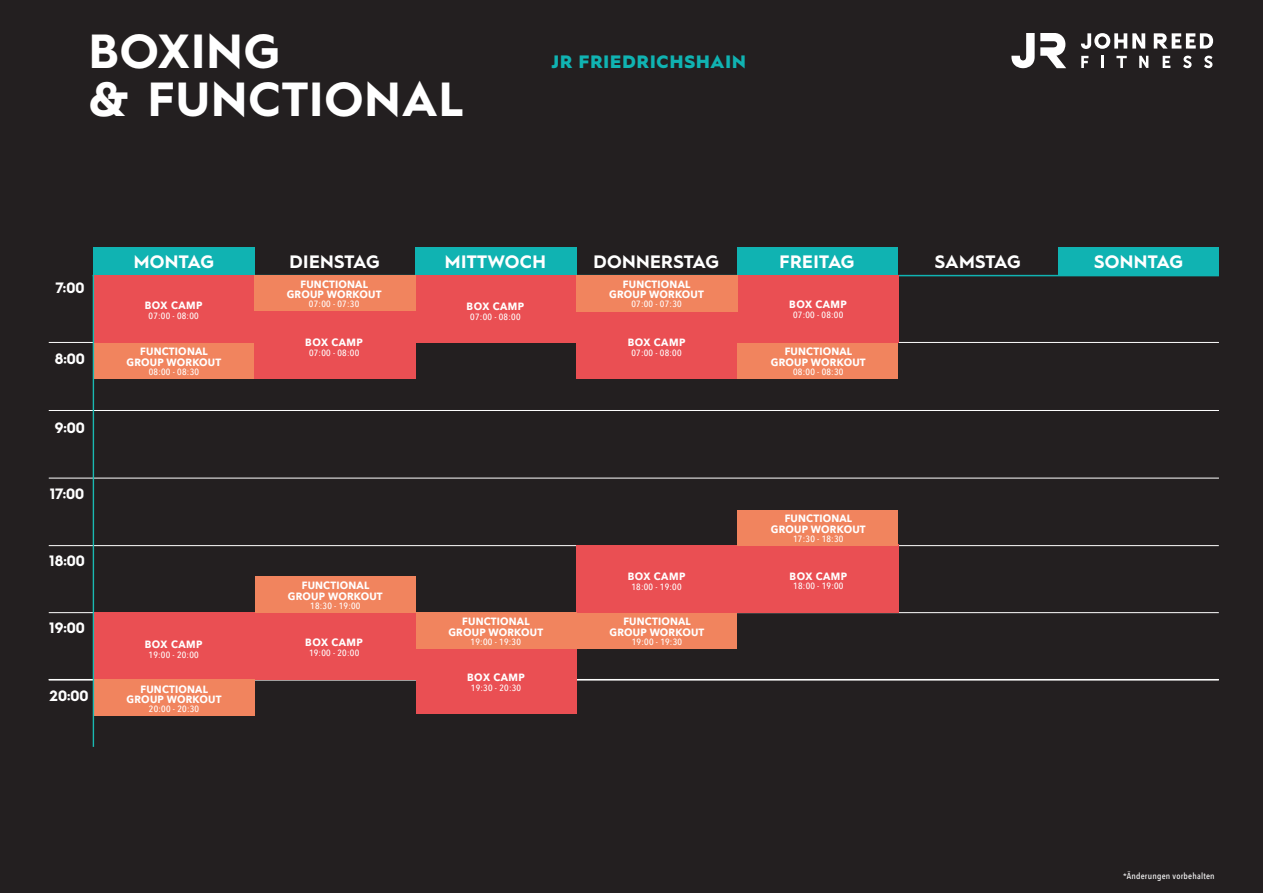
<style>
.page{position:relative;width:1263px;height:893px;background:#231f20}
.page>*{position:absolute;margin:0;border:0;box-sizing:border-box;transform-origin:0 0}
.t1{font:700 48px "Hurme Geometric Sans 1";letter-spacing:.02em;color:#fff}
.t2{font:700 18px "Hurme Geometric Sans 1";letter-spacing:.02em;color:#fff}
.t3{font:900 18px "Hurme Geometric Sans 1";letter-spacing:.055em;color:#10b3b2}
.t4{font:700 18px "Hurme Geometric Sans 1";letter-spacing:-.005em;color:#fff}
.t5{font:700 15px "Hurme Geometric Sans 1";color:#fff}
.t6{font:700 10.5px "Avenir Next";letter-spacing:.02em;color:#fff;scale:.95 1}
.t7{font:500 9px "Avenir Next Condensed";letter-spacing:.025em;color:#fff;scale:1.05 1}
.t8{font:500 8.7px "Avenir Next Condensed";letter-spacing:.025em;color:#fff;scale:1.05 1}
.s1{font-family:"Avenir Next";font-weight:400;font-size:8.25px}
</style>
<div class="page">
<hr style="left:49px;top:410px;width:1170px;height:1px;background:#fff">
<hr style="left:49px;top:342px;width:1170px;height:1px;background:#fff">
<hr style="left:49px;top:478px;width:1170px;height:1px;background:#fff">
<hr style="left:49px;top:545px;width:1170px;height:1px;background:#fff">
<hr style="left:49px;top:612px;width:1170px;height:1px;background:#fff">
<hr style="left:49px;top:679px;width:1170px;height:1px;background:#fff">
<hr style="left:49px;top:680px;width:1170px;height:1px;background:#fff">
<div style="left:93px;top:247px;width:161px;height:28px;background:#10b3b2"></div>
<div style="left:415px;top:247px;width:161px;height:29px;background:#10b3b2"></div>
<div style="left:737px;top:247px;width:160px;height:29px;background:#10b3b2"></div>
<div style="left:1058px;top:247px;width:161px;height:29px;background:#10b3b2"></div>
<hr style="left:93px;top:275px;width:1126px;height:1px;background:#10b3b2">
<div style="left:93px;top:276px;width:161px;height:67px;background:#ea4f53"></div>
<div style="left:93px;top:612px;width:161px;height:69px;background:#ea4f53"></div>
<div style="left:415px;top:275px;width:161px;height:68px;background:#ea4f53"></div>
<div style="left:738px;top:275px;width:160px;height:68px;background:#ea4f53"></div>
<div style="left:254px;top:311px;width:161px;height:67px;background:#ea4f53"></div>
<div style="left:576px;top:311px;width:162px;height:67px;background:#ea4f53"></div>
<div style="left:254px;top:612px;width:162px;height:68px;background:#ea4f53"></div>
<div style="left:738px;top:545px;width:161px;height:68px;background:#ea4f53"></div>
<div style="left:416px;top:646px;width:160px;height:68px;background:#ea4f53"></div>
<div style="left:576px;top:545px;width:162px;height:68px;background:#ea4f53"></div>
<div style="left:93px;top:343px;width:161px;height:35px;background:#f1845e"></div>
<div style="left:738px;top:343px;width:160px;height:35px;background:#f1845e"></div>
<svg style="left:1011px;top:33px;width:55px;height:35px"></svg>
<svg style="left:1116px;top:56px;width:11px;height:12px"></svg>
<svg style="left:1081px;top:56px;width:7px;height:12px"></svg>
<svg style="left:1101px;top:56px;width:2px;height:12px"></svg>
<svg style="left:1139px;top:56px;width:9px;height:12px"></svg>
<svg style="left:1183px;top:56px;width:8px;height:12px"></svg>
<svg style="left:1204px;top:56px;width:8px;height:12px"></svg>
<svg style="left:1081px;top:33px;width:64px;height:16px"></svg>
<svg style="left:1163px;top:56px;width:7px;height:12px"></svg>
<svg style="left:1154px;top:33px;width:59px;height:16px"></svg>
<div style="left:254px;top:276px;width:161px;height:35px;background:#f1845e"></div>
<div style="left:576px;top:275px;width:162px;height:36px;background:#f1845e"></div>
<div style="left:738px;top:510px;width:160px;height:35px;background:#f1845e"></div>
<div style="left:576px;top:613px;width:161px;height:35px;background:#f1845e"></div>
<div style="left:416px;top:612px;width:160px;height:36px;background:#f1845e"></div>
<div style="left:255px;top:576px;width:161px;height:36px;background:#f1845e"></div>
<div style="left:94px;top:680px;width:161px;height:36px;background:#f1845e"></div>
<hr style="left:93px;top:275px;width:1px;height:472px;background:#19b9b2">
<p class="t1" style="left:89px;top:17px;width:192px">BOXING</p>
<p class="t1" style="left:89px;top:65px;width:377px">&amp; FUNCTIONAL</p>
<p class="t3" style="left:552px;top:49px;width:195px">JR FRIEDRICHSHAIN</p>
<p class="t5" style="left:55px;top:277px;width:30px">7:00</p>
<p class="t5" style="left:55px;top:348px;width:32px">8:00</p>
<p class="t5" style="left:55px;top:417px;width:32px">9:00</p>
<p class="t5" style="left:50px;top:483px;width:36px">17:00</p>
<p class="t5" style="left:49px;top:550px;width:37px">18:00</p>
<p class="t5" style="left:49px;top:617px;width:37px">19:00</p>
<p class="t5" style="left:50px;top:685px;width:40px">20:00</p>
<p class="t2" style="left:134px;top:249px;width:82px">MONTAG</p>
<p class="t2" style="left:290px;top:249px;width:92px">DIENSTAG</p>
<p class="t2" style="left:445px;top:249px;width:102px">MITTWOCH</p>
<p class="t2" style="left:593px;top:249px;width:127px">DONNERSTAG</p>
<p class="t2" style="left:779px;top:249px;width:76px">FREITAG</p>
<p class="t4" style="left:935px;top:249px;width:87px">SAMSTAG</p>
<p class="t2" style="left:1094px;top:249px;width:91px">SONNTAG</p>
<p class="t6" style="left:145px;top:296px;width:62px">BOX CAMP</p>
<p class="t7" style="left:149px;top:310px;width:49px">07:00 - 08:00</p>
<p class="t6" style="left:300px;top:275px;width:73px">FUNCTIONAL</p>
<p class="t6" style="left:287px;top:285px;width:101px">GROUP WORKOUT</p>
<p class="t7" style="left:309px;top:299px;width:49px">07:00 - 07:30</p>
<p class="t6" style="left:623px;top:275px;width:73px">FUNCTIONAL</p>
<p class="t6" style="left:609px;top:285px;width:101px">GROUP WORKOUT</p>
<p class="t7" style="left:631px;top:299px;width:49px">07:00 - 07:30</p>
<p class="t6" style="left:789px;top:296px;width:62px">BOX CAMP</p>
<p class="t7" style="left:793px;top:310px;width:49px">07:00 - 08:00</p>
<p class="t6" style="left:467px;top:297px;width:62px">BOX CAMP</p>
<p class="t7" style="left:470px;top:311px;width:49px">07:00 - 08:00</p>
<p class="t6" style="left:140px;top:342px;width:73px">FUNCTIONAL</p>
<p class="t6" style="left:126px;top:353px;width:101px">GROUP WORKOUT</p>
<p class="t7" style="left:149px;top:366px;width:49px">08:00 - 08:30</p>
<p class="t6" style="left:305px;top:333px;width:62px">BOX CAMP</p>
<p class="t7" style="left:309px;top:347px;width:49px">07:00 - 08:00</p>
<p class="t6" style="left:628px;top:333px;width:62px">BOX CAMP</p>
<p class="t7" style="left:631px;top:347px;width:49px">07:00 - 08:00</p>
<p class="t6" style="left:145px;top:635px;width:62px">BOX CAMP</p>
<p class="t7" style="left:149px;top:649px;width:49px">19:00 - 20:00</p>
<p class="t6" style="left:140px;top:680px;width:73px">FUNCTIONAL</p>
<p class="t6" style="left:127px;top:690px;width:101px">GROUP WORKOUT</p>
<p class="t7" style="left:149px;top:703px;width:49px">20:00 - 20:30</p>
<p class="t6" style="left:302px;top:576px;width:73px">FUNCTIONAL</p>
<p class="t6" style="left:288px;top:587px;width:101px">GROUP WORKOUT</p>
<p class="t7" style="left:310px;top:600px;width:49px">18:30 - 19:00</p>
<p class="t6" style="left:305px;top:633px;width:62px">BOX CAMP</p>
<p class="t7" style="left:309px;top:647px;width:49px">19:00 - 20:00</p>
<p class="t6" style="left:462px;top:612px;width:73px">FUNCTIONAL</p>
<p class="t6" style="left:448px;top:623px;width:101px">GROUP WORKOUT</p>
<p class="t7" style="left:471px;top:636px;width:49px">19:00 - 19:30</p>
<p class="t6" style="left:467px;top:669px;width:62px">BOX CAMP</p>
<p class="t7" style="left:471px;top:683px;width:49px">19:30 - 20:30</p>
<p class="t6" style="left:628px;top:567px;width:62px">BOX CAMP</p>
<p class="t7" style="left:631px;top:581px;width:49px">18:00 - 19:00</p>
<p class="t6" style="left:623px;top:612px;width:73px">FUNCTIONAL</p>
<p class="t6" style="left:609px;top:623px;width:101px">GROUP WORKOUT</p>
<p class="t7" style="left:632px;top:636px;width:49px">19:00 - 19:30</p>
<p class="t6" style="left:785px;top:342px;width:73px">FUNCTIONAL</p>
<p class="t6" style="left:771px;top:353px;width:101px">GROUP WORKOUT</p>
<p class="t7" style="left:793px;top:366px;width:49px">08:00 - 08:30</p>
<p class="t6" style="left:785px;top:509px;width:73px">FUNCTIONAL</p>
<p class="t6" style="left:771px;top:520px;width:101px">GROUP WORKOUT</p>
<p class="t7" style="left:793px;top:533px;width:49px">17:30 - 18:30</p>
<p class="t6" style="left:789px;top:567px;width:62px">BOX CAMP</p>
<p class="t7" style="left:793px;top:581px;width:49px">18:00 - 19:00</p>
<p class="t8" style="left:1123px;top:871px;width:89px"><span class="s1">*</span>Änderungen vorbehalten</p>
</div>
